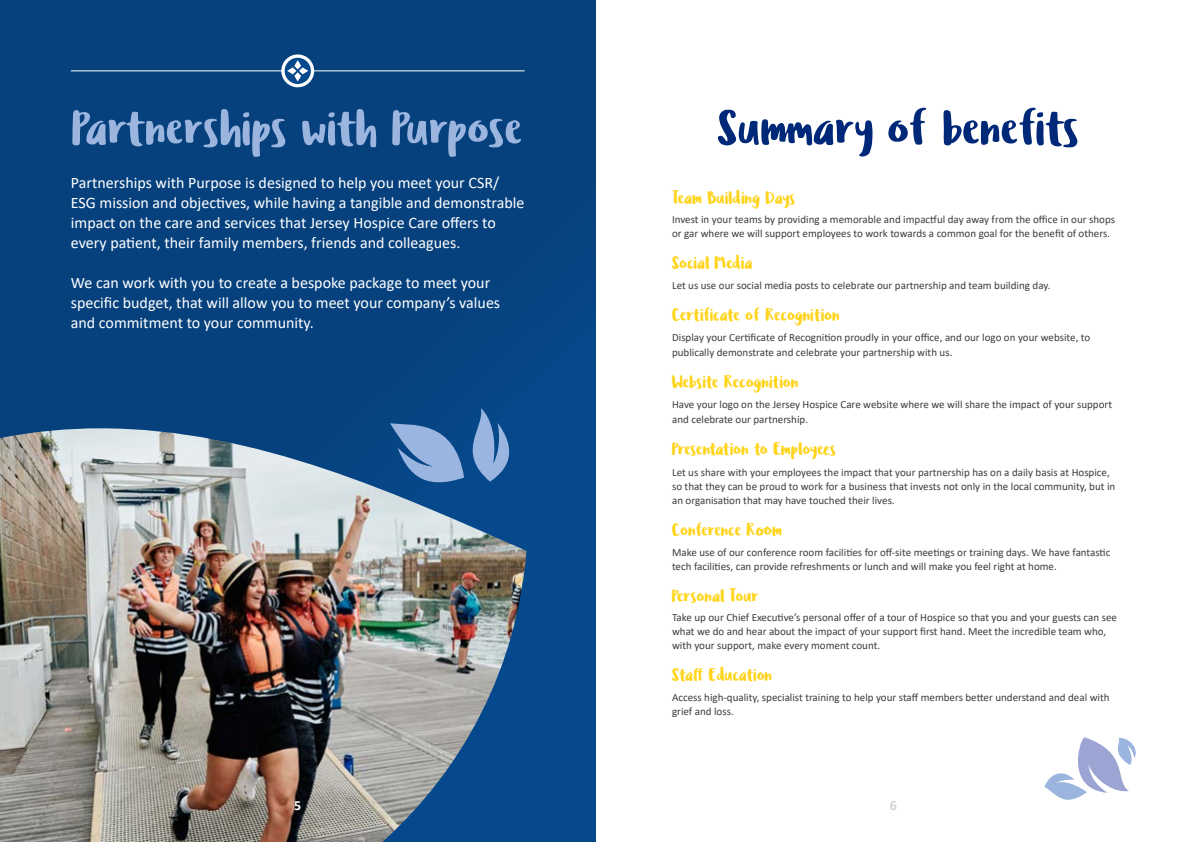
<style>
.page{position:relative;width:1191px;height:842px;background:#fff}
.page>*{position:absolute;margin:0;border:0;box-sizing:border-box;transform-origin:0 0}
.t1{font:50px "Ludicrous";letter-spacing:-.005em;color:#9bb5df}
.t2{font:50px "Ludicrous";letter-spacing:-.005em;color:#002878}
.t3{font:18px "Ludicrous";color:#ffd41b}
.t4{font:16px/20px "Calibri";color:#fff}
.t5{font:700 14px "Calibri";color:#fff}
.t6{font:700 14px "Calibri";color:#d0d0d0}
.t7{font:11px/14px "Calibri";color:#3c3c3b}
</style>
<div class="page">
<div style="left:0;top:0;width:595px;height:842px;background:linear-gradient(to right,#07407b,#064482)"></div>
<svg style="left:1044px;top:737px;width:92px;height:63px"></svg>
<hr style="left:71px;top:71px;width:453px;height:1px;background:#fff">
<svg style="left:281px;top:54px;width:33px;height:33px"></svg>
<svg style="left:287px;top:60px;width:21px;height:22px"></svg>
<img style="left:0;top:428px;width:526px;height:414px">
<svg style="left:390px;top:408px;width:126px;height:82px;background:#4072aa"></svg>
<h1 class="t1" style="left:72px;top:93px;width:452px">Partnerships with Purpose</h1>
<p class="t4" style="left:71px;top:172px;width:455px">Partnerships with Purpose is designed to help you meet your CSR/ ESG mission and objectives, while having a tangible and demonstrable impact on the care and services that Jersey Hospice Care offers to every patient, their family members, friends and colleagues.</p>
<h3 class="t4" style="left:71px;top:272px;width:431px">We can work with you to create a bespoke package to meet your specific budget, that will allow you to meet your company’s values and commitment to your community.</h3>
<h1 class="t2" style="left:718px;top:93px;width:363px">Summary of benefits</h1>
<h2 class="t3" style="left:672px;top:185px;width:125px">Team Building Days</h2>
<p class="t7" style="left:672px;top:212px;width:444px">Invest in your teams by providing a memorable and impactful day away from the office in our shops or gar where we will support employees to work towards a common goal for the benefit of others.</p>
<h2 class="t3" style="left:672px;top:251px;width:82px">Social Media</h2>
<p class="t7" style="left:672px;top:278px;width:380px">Let us use our social media posts to celebrate our partnership and team building day.</p>
<h2 class="t3" style="left:672px;top:302px;width:169px">Certificate of Recognition</h2>
<p class="t7" style="left:672px;top:329px;width:420px;line-height:15px">Display your Certificate of Recognition proudly in your office, and our logo on your website, to publically demonstrate and celebrate your partnership with us.</p>
<h2 class="t3" style="left:672px;top:369px;width:128px">Website Recognition</h2>
<p class="t7" style="left:672px;top:397px;width:441px;line-height:15px">Have your logo on the Jersey Hospice Care website where we will share the impact of your support and celebrate our partnership.</p>
<h2 class="t3" style="left:672px;top:437px;width:166px">Presentation to Employees</h2>
<p class="t7" style="left:672px;top:465px;width:445px">Let us share with your employees the impact that your partnership has on a daily basis at Hospice, so that they can be proud to work for a business that invests not only in the local community, but in an organisation that may have touched their lives.</p>
<h2 class="t3" style="left:672px;top:517px;width:112px">Conference Room</h2>
<p class="t7" style="left:672px;top:545px;width:440px">Make use of our conference room facilities for off-site meetings or training days. We have fantastic tech facilities, can provide refreshments or lunch and will make you feel right at home.</p>
<h2 class="t3" style="left:672px;top:583px;width:89px">Personal Tour</h2>
<p class="t7" style="left:672px;top:610px;width:446px">Take up our Chief Executive’s personal offer of a tour of Hospice so that you and your guests can see what we do and hear about the impact of your support first hand. Meet the incredible team who, with your support, make every moment count.</p>
<h2 class="t3" style="left:672px;top:663px;width:102px">Staff Education</h2>
<p class="t7" style="left:672px;top:690px;width:439px">Access high-quality, specialist training to help your staff members better understand and deal with grief and loss.</p>
<p class="t5" style="left:294px;top:796px;width:9px">5</p>
<p class="t6" style="left:889px;top:796px;width:9px">6</p>
</div>
